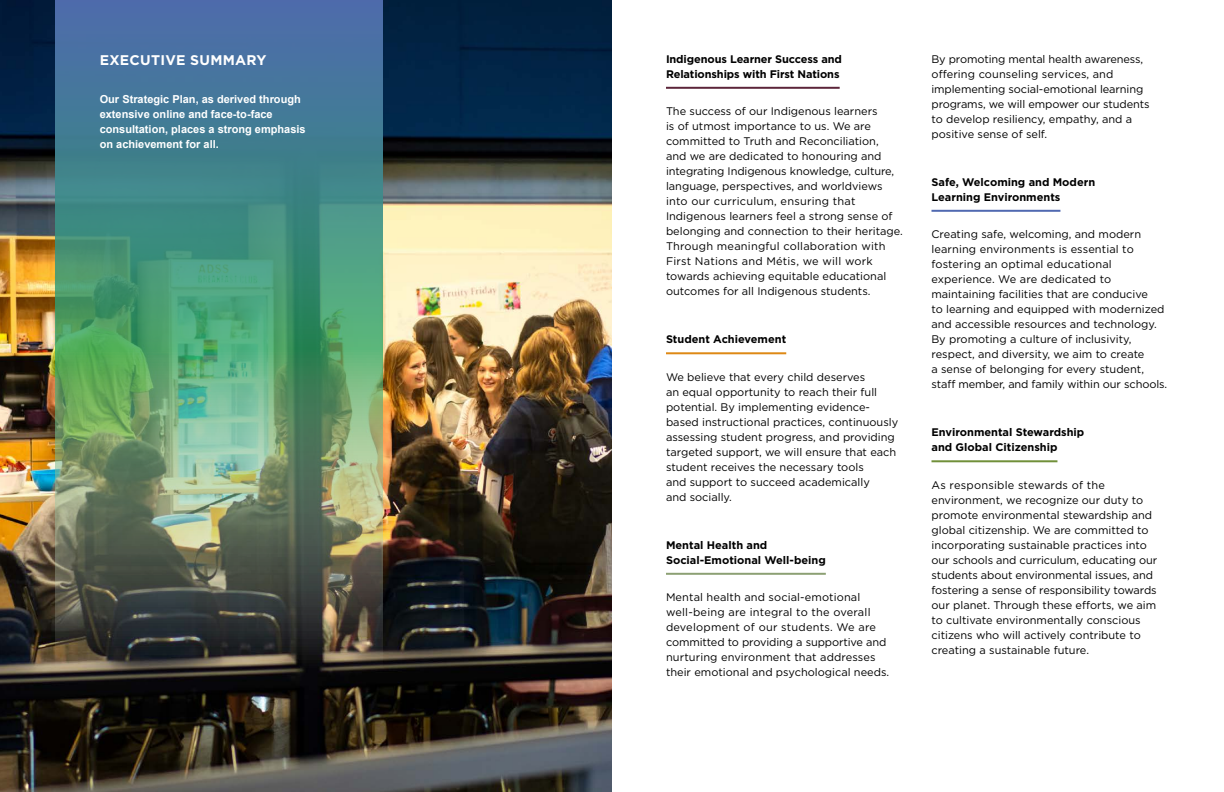
<style>
.page{position:relative;width:1224px;height:792px;background:#fff}
.page>*{position:absolute;margin:0;border:0;box-sizing:border-box;transform-origin:0 0}
.t1{font:700 14px "Gotham";letter-spacing:.02em;color:#fff}
.t2{font:11px/15px "Gotham";color:#000}
.t3{font:700 11px/15px "Gotham";color:#000}
.t4{font:700 11px/15px "Arial";color:#fff}
</style>
<div class="page">
<img style="left:0;top:0;width:612px;height:792px">
<img style="left:55px;top:0;width:328px;height:668px">
<hr style="left:666px;top:87px;width:174px;height:2px;background:#5c253a">
<hr style="left:666px;top:352px;width:120px;height:2px;background:#de8915">
<hr style="left:666px;top:573px;width:160px;height:2px;background:#8ca074">
<hr style="left:932px;top:210px;width:128px;height:2px;background:#5069b1">
<hr style="left:932px;top:460px;width:125px;height:2px;background:#71903a">
<p class="t1" style="left:100px;top:51px;width:168px">EXECUTIVE SUMMARY</p>
<p class="t4" style="left:100px;top:92px;width:208px">Our Strategic Plan, as derived through extensive online and face-to-face consultation, places a strong emphasis on achievement for all.</p>
<p class="t3" style="left:666px;top:51px;width:178px">Indigenous Learner Success and<br>Relationships with First Nations</p>
<p class="t2" style="left:666px;top:104px;width:238px">The success of our Indigenous learners<br>is of utmost importance to us. We are committed to Truth and Reconciliation,<br>and we are dedicated to honouring and integrating Indigenous knowledge, culture, language, perspectives, and worldviews into our curriculum, ensuring that Indigenous learners feel a strong sense of belonging and connection to their heritage.<br>Through meaningful collaboration with First Nations and Métis, we will work towards achieving equitable educational outcomes for all Indigenous students.</p>
<p class="t3" style="left:666px;top:332px;width:122px">Student Achievement</p>
<p class="t2" style="left:666px;top:369px;width:234px">We believe that every child deserves<br>an equal opportunity to reach their full potential. By implementing evidence&shy;based instructional practices, continuously assessing student progress, and providing targeted support, we will ensure that each student receives the necessary tools<br>and support to succeed academically<br>and socially.</p>
<p class="t3" style="left:666px;top:537px;width:161px">Mental Health and<br>Social-Emotional Well-being</p>
<p class="t2" style="left:666px;top:590px;width:225px">Mental health and social-emotional well-being are integral to the overall development of our students. We are committed to providing a supportive and nurturing environment that addresses their emotional and psychological needs.</p>
<p class="t2" style="left:932px;top:51px;width:220px">By promoting mental health awareness, offering counseling services, and implementing social-emotional learning programs, we will empower our students to develop resiliency, empathy, and a positive sense of self.</p>
<p class="t3" style="left:932px;top:174px;width:165px">Safe, Welcoming and Modern<br>Learning Environments</p>
<p class="t2" style="left:932px;top:227px;width:237px">Creating safe, welcoming, and modern learning environments is essential to fostering an optimal educational experience. We are dedicated to maintaining facilities that are conducive<br>to learning and equipped with modernized and accessible resources and technology.<br>By promoting a culture of inclusivity, respect, and diversity, we aim to create<br>a sense of belonging for every student, staff member, and family within our schools.</p>
<p class="t3" style="left:932px;top:425px;width:154px">Environmental Stewardship and Global Citizenship</p>
<p class="t2" style="left:932px;top:477px;width:227px">As responsible stewards of the environment, we recognize our duty to promote environmental stewardship and global citizenship. We are committed to incorporating sustainable practices into our schools and curriculum, educating our students about environmental issues, and fostering a sense of responsibility towards our planet. Through these efforts, we aim to cultivate environmentally conscious citizens who will actively contribute to creating a sustainable future.</p>
</div>
